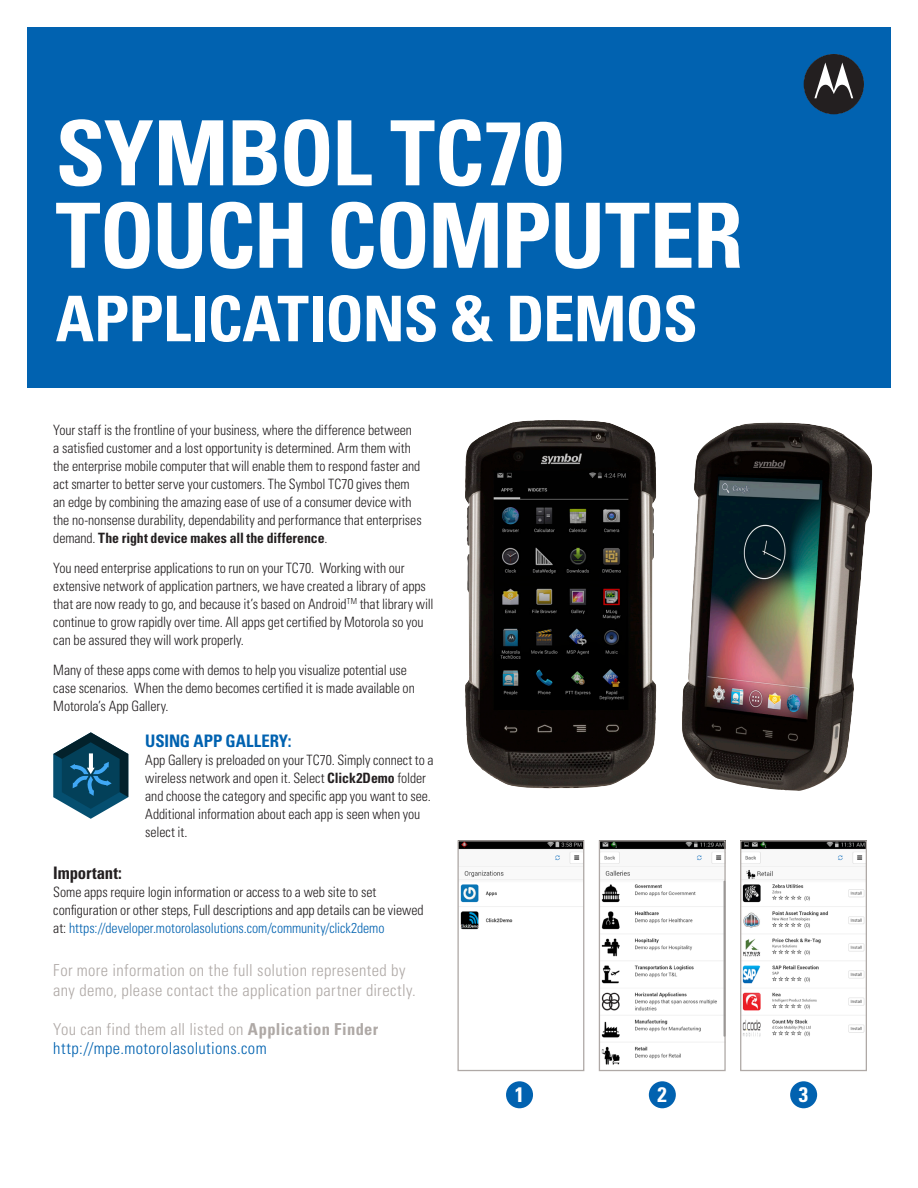
<style>
.page{position:relative;width:918px;height:1188px;background:#fff}
.page>*{position:absolute;margin:0;border:0;box-sizing:border-box;transform-origin:0 0}
.t1{font:700 condensed 90px "Univers LT Std";letter-spacing:-.015em;color:#fff}
.t2{font:700 condensed 63px "Univers LT Std";letter-spacing:-.015em;color:#fff}
.Call_to_action{font:700 condensed 21px "Univers LT Std";color:#fff}
.t3{font:700 condensed 17.25px "Univers LT Std";letter-spacing:-.005em;color:#0162b0}
.t4{font:700 condensed 17.25px "Univers LT Std";letter-spacing:-.005em;color:#231f20}
.Call_to_action-2{font:300 condensed 16.5px/19.5px "Univers LT Std";letter-spacing:.02em;color:#afa9a6}
.Call_to_action-3{font:300 condensed 16.5px/19.5px "Univers LT Std";letter-spacing:.02em;color:#0162b0}
.t5{font:300 condensed 14.25px/18px "Univers LT Std";letter-spacing:-.005em;color:#231f20}
.s1{font-weight:700}
.s2{color:#0162b0}
.s3{color:#afa9a6}
.s4{font-weight:700;color:#afa9a6}
</style>
<div class="page">
<div style="left:27px;top:27px;width:864px;height:360px;background:#0162b0"></div>
<div style="left:804px;top:54px;width:60px;height:60px;background:#231f20;border-radius:50%"></div>
<svg style="left:814px;top:63px;width:39px;height:35px"></svg>
<div style="left:506px;top:1081px;width:27px;height:27px;background:#0162b0;border-radius:50%"></div>
<div style="left:649px;top:1081px;width:27px;height:27px;background:#0162b0;border-radius:50%"></div>
<div style="left:790px;top:1081px;width:27px;height:27px;background:#0162b0;border-radius:50%"></div>
<img style="left:465px;top:420px;width:191px;height:369px">
<img style="left:682px;top:422px;width:172px;height:369px">
<img style="left:459px;top:842px;width:123px;height:88px">
<div style="left:457px;top:840px;width:127px;height:231px;border:1px solid #afa9a6"></div>
<img style="left:601px;top:842px;width:123px;height:222px">
<div style="left:599px;top:840px;width:127px;height:231px;border:1px solid #afa9a6"></div>
<img style="left:742px;top:842px;width:123px;height:195px">
<div style="left:740px;top:840px;width:127px;height:231px;border:1px solid #afa9a6"></div>
<svg style="left:53px;top:732px;width:75px;height:87px"></svg>
<p class="t1" style="left:56px;top:98px;width:509px">SYMBOL TC70</p>
<p class="t1" style="left:56px;top:181px;width:689px">TOUCH COMPUTER</p>
<p class="t2" style="left:56px;top:280px;width:644px">APPLICATIONS &amp; DEMOS</p>
<p class="t5" style="left:53px;top:421px;width:370px">Your staff is the frontline of your business, where the difference between<br>a satisfied customer and a lost opportunity is determined. Arm them with the enterprise mobile computer that will enable them to respond faster and act smarter to better serve your customers. The Symbol TC70 gives them an edge by combining the amazing ease of use of a consumer device with the no-nonsense durability, dependability and performance that enterprises demand. <span class="s1">The right device makes all the difference</span>.</p>
<p class="t5" style="left:53px;top:559px;width:382px">You need enterprise applications to run on your TC70. Working with our extensive network of application partners, we have created a library of apps that are now ready to go, and because it’s based on Android<sup>TM</sup> that library will continue to grow rapidly over time. All apps get certified by Motorola so you can be assured they will work properly.</p>
<p class="t5" style="left:53px;top:661px;width:363px">Many of these apps come with demos to help you visualize potential use case scenarios. When the demo becomes certified it is made available on<br>Motorola’s App Gallery.</p>
<p class="t3" style="left:145px;top:730px;width:148px">USING APP GALLERY:</p>
<p class="t5" style="left:145px;top:751px;width:290px">App Gallery is preloaded on your TC70. Simply connect to a wireless network and open it. Select <span class="s1">Click2Demo</span> folder and choose the category and specific app you want to see.<br>Additional information about each app is seen when you select it.</p>
<p class="t4" style="left:53px;top:862px;width:70px">Important:</p>
<p class="t5" style="left:53px;top:883px;width:372px">Some apps require login information or access to a web site to set configuration or other steps, Full descriptions and app details can be viewed at: <span class="s2">https://developer.motorolasolutions.com/community/click2demo</span></p>
<p class="Call_to_action-2" style="left:53px;top:961px;width:364px">For more information on the full solution represented by any demo, please contact the application partner directly.</p>
<p class="Call_to_action-3" style="left:53px;top:1019px;width:327px"><span class="s3">You can find them all listed on</span> <span class="s4">Application Finder </span>http://mpe.motorolasolutions.com</p>
<p class="Call_to_action" style="left:515px;top:1082px;width:11px">1</p>
<p class="Call_to_action" style="left:658px;top:1082px;width:11px">2</p>
<p class="Call_to_action" style="left:799px;top:1082px;width:11px">3</p>
</div>
